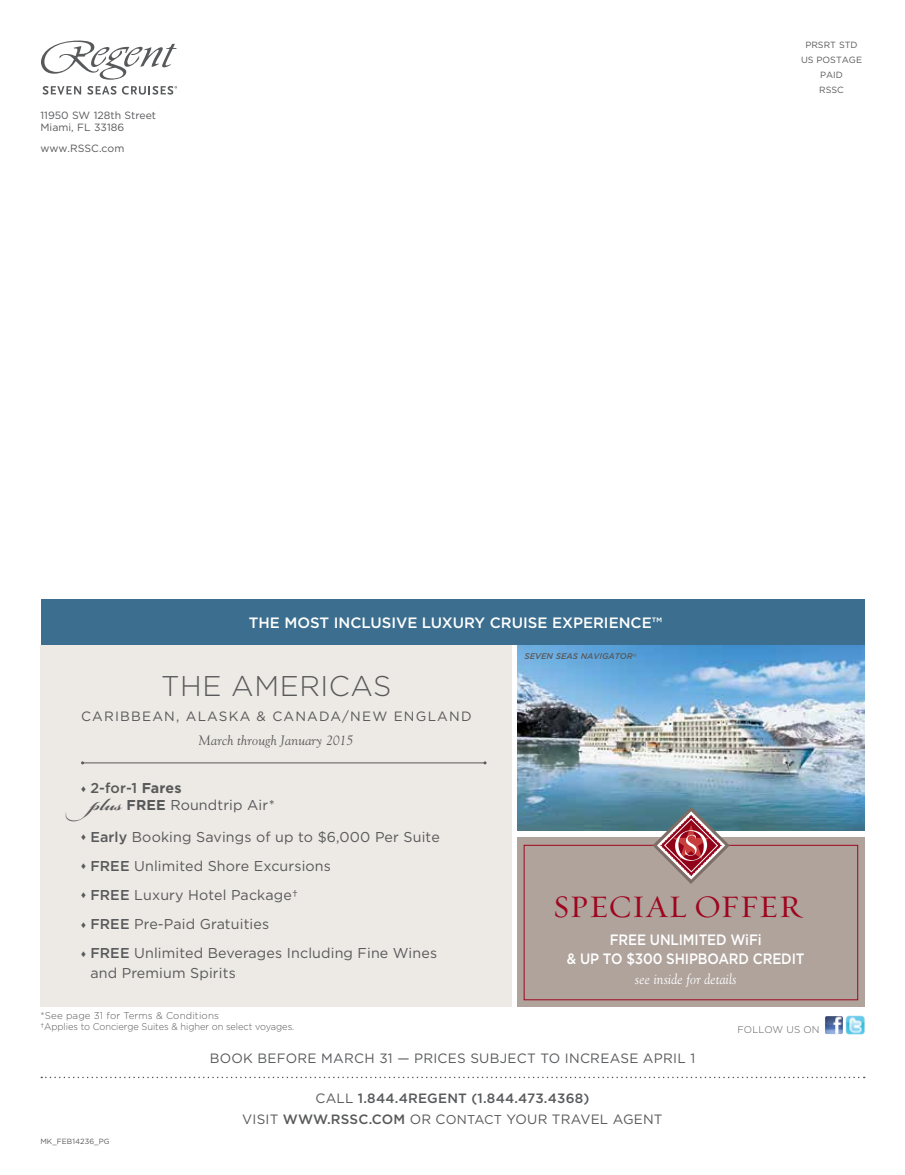
<style>
.page{position:relative;width:905px;height:1175px;background:#fff}
.page>*{position:absolute;margin:0;border:0;box-sizing:border-box;transform-origin:0 0}
.t1{font:31.5px "Requiem Text HTF Small Caps";color:#9e061f}
.t2{font:300 28.5px "Gotham";letter-spacing:.02em;color:#58595b}
.t3{font:500 15px/19.5px "Gotham";letter-spacing:-.01em;color:#fff;scale:.9 1}
.t4{font:500 15px "Gotham";letter-spacing:-.01em;color:#fff}
.t5{font:14.25px/29.1px "Gotham";letter-spacing:.01em;color:#58595b}
.t6{font:italic 14.25px "Goudy";letter-spacing:.015em;color:#fff;scale:.93 1}
.t7{font:13.5px "Gotham";letter-spacing:.02em;color:#58595b}
.t8{font:13.5px "Gotham";letter-spacing:.09em;color:#58595b}
.t9{font:500 13.5px "Gotham";letter-spacing:.015em;color:#58595b}
.t10{font:italic 13.5px "Goudy";letter-spacing:.015em;color:#58595b}
.t11{font:10.5px/12px "Gotham";color:#58595b}
.t12{font:300 9.75px/10.5px "Gotham";letter-spacing:-.005em;color:#58595b}
.t13{font:9px/15px "Gotham";color:#58595b}
.t14{font:italic 500 8.25px "Gotham";letter-spacing:.14em;color:#58595b}
.t15{font:7.5px "Gotham";letter-spacing:.005em;color:#58595b}
.s1{font-weight:500}
.s2{font-weight:700}
.s3{font-family:"Bickham Script Pro";font-weight:700;font-size:25.5px}
.s4{font-size:12.75px}
</style>
<div class="page">
<img style="left:517px;top:644px;width:347px;height:186px">
<div style="left:40px;top:645px;width:472px;height:361px;background:#ede9e4"></div>
<img style="left:845px;top:1015px;width:19px;height:19px">
<img style="left:825px;top:1016px;width:18px;height:18px">
<hr style="left:82px;top:762px;width:403px;height:1px;background:#58595b">
<div style="left:517px;top:837px;width:347px;height:169px;background:#afa39c"></div>
<div style="left:523px;top:845px;width:335px;height:155px;border:1px solid #9e061f"></div>
<svg style="left:652px;top:807px;width:77px;height:77px"></svg>
<div style="left:41px;top:599px;width:823px;height:45px;background:#3b6e8f"></div>
<svg style="left:41px;top:41px;width:136px;height:39px"></svg>
<svg style="left:43px;top:86px;width:38px;height:9px"></svg>
<svg style="left:87px;top:86px;width:90px;height:9px"></svg>
<svg style="left:41px;top:1076px;width:823px;height:2px"></svg>
<p class="t11" style="left:40px;top:109px;width:117px">11950 SW 128th Street<br>Miami, FL 33186</p>
<p class="t11" style="left:40px;top:142px;width:38px">www.RSSC</p>
<p class="t11" style="left:99px;top:142px;width:27px">.com</p>
<p class="t13" style="left:805px;top:37px;width:13px">PRSRT</p>
<p class="t13" style="left:839px;top:37px;width:7px">STD</p>
<p class="t13" style="left:819px;top:52px;width:14px;text-indent:-18px">US POSTAGE<br>PAID<br>RSSC</p>
<p class="t4" style="left:249px;top:614px;width:253px">THE MOST INCLUSIVE LUXURY CRU</p>
<p class="t4" style="left:523px;top:614px;width:61px">ISE EXPER</p>
<p class="t4" style="left:604px;top:614px;width:60px">IENCE™</p>
<p class="t14" style="left:524px;top:651px;width:114px">SEVEN SEAS NAVIGATOR <sup>®</sup></p>
<h2 class="t2" style="left:161px;top:670px;width:232px">The americas</h2>
<p class="t8" style="left:81px;top:708px;width:392px">caribbean, alaska &amp; Canada/N ew England</p>
<p class="t10" style="left:199px;top:732px;width:156px">March through January 2015</p>
<p class="t5" style="left:90px;top:779px;width:186px;line-height:17.2px;text-indent:-9px">♦ <span class="s1">2-FOR-1</span> <span class="s2">Fares<br></span><span class="s3">plus</span> <span class="s2">FREE</span> Roundtrip Air*</p>
<p class="t5" style="left:81px;top:821px;width:360px">♦ <span class="s1">EARLY</span> Booking Savings of up to $6,000 Per Suite ♦ <span class="s1">FREE</span> Unlimited Shore Excursions<br>♦ <span class="s1">FREE</span> Luxury Hotel Package†<br>♦ <span class="s1">FREE</span> Pre-Paid Gratuities<br>♦ <span class="s1">FREE</span> Unlimited Beverages I ncluding Fine Wines</p>
<p class="t5" style="left:90px;top:958px;width:147px">and Premium Spirits</p>
<p class="t12" style="left:40px;top:1010px;width:255px">*See page 31 for Terms &amp; Conditions<br>†Applies to Concierge Suites &amp; higher on select voyages.</p>
<h1 class="t1" style="left:552px;top:888px;width:249px">SPECIAL OFFER</h1>
<p class="t3" style="left:610px;top:929px;width:11px">FREE</p>
<p class="t3" style="left:567px;top:929px;width:265px;text-indent:83px">UNLIMITED WIFI<br>&amp; UP TO $300 SHIPBOARD CREDIT</p>
<p class="t6" style="left:635px;top:970px;width:111px">see inside for details</p>
<p class="t12" style="left:737px;top:1024px;width:83px">follow us on</p>
<p class="t7" style="left:210px;top:1050px;width:487px">book before March 31 — Prices su bject to increase april 1</p>
<p class="t15" style="left:40px;top:1137px;width:70px">MK_FEB14236_PG</p>
<p class="t7" style="left:315px;top:1090px;width:11px">CALL</p>
<p class="t9" style="left:358px;top:1090px;width:233px">1.844.4REGENT (1.844.473.4368)</p>
<p class="t7" style="left:242px;top:1111px;width:57px">visit <span class="s1">WWW</span></p>
<p class="t7" style="left:327px;top:1111px;width:337px"><span class="s1">.RSSC.CO M</span> or c<span class="s4">ontact</span> you r travel agent</p>
</div>
